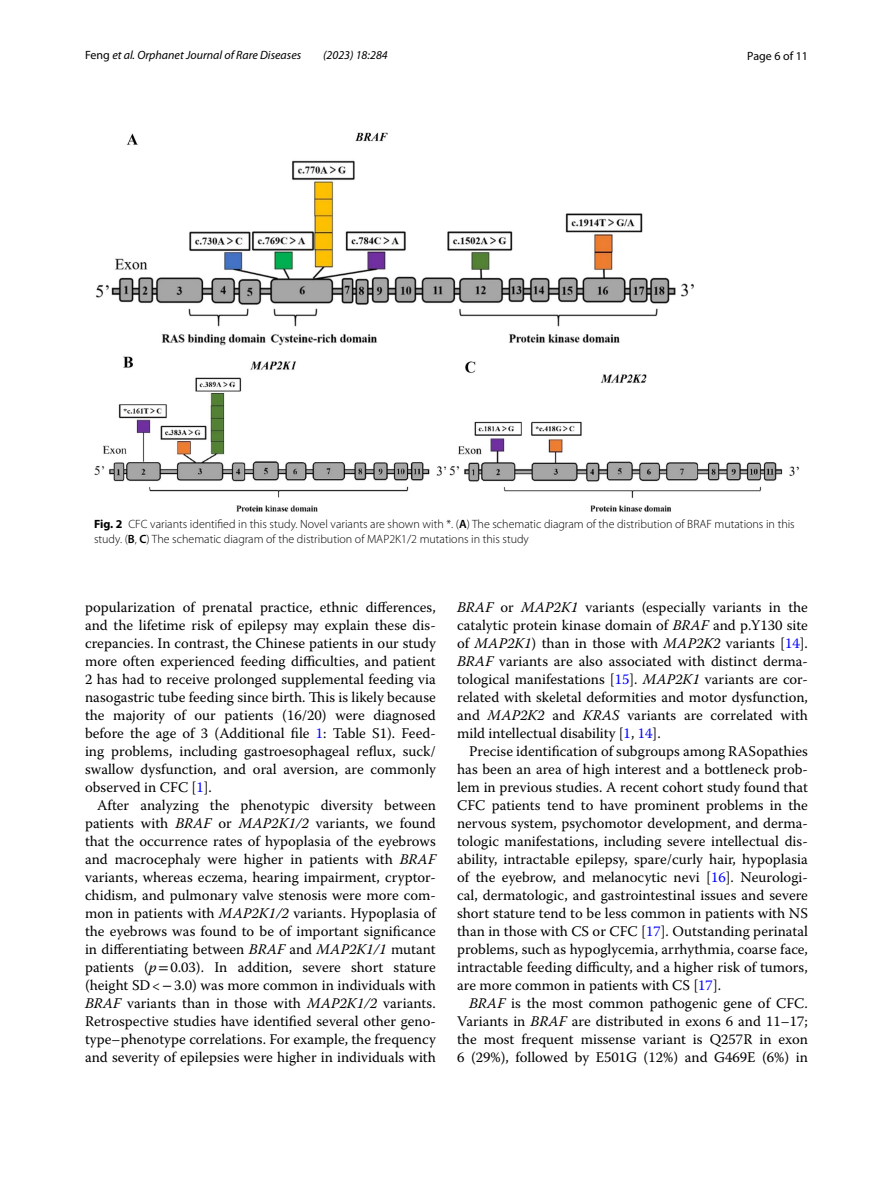
<style>
.page{position:relative;width:893px;height:1187px;background:#fff}
.page>*{position:absolute;margin:0;border:0;box-sizing:border-box;transform-origin:0 0}
.t1{font:14.7px/18px "Warnock Pro";color:#000;text-align:justify}
.t2{font:300 12px/15px "Myriad Pro";color:#000}
.t3{font:italic 12px "Myriad Pro";color:#000}
.t4{font:12px "Myriad Pro";color:#000}
.s1{font-style:normal}
.s2{font-weight:700}
.s3{font-weight:600}
.s4{color:#00f}
.s5{font-style:italic}
.s6{font-family:"STIX"}
</style>
<div class="page">
<img style="left:94px;top:133px;width:705px;height:379px">
<p class="t3" style="left:85px;top:48px;width:218px"><span class="s1">Feng</span> et al. Orphanet Journal of Rare Diseases</p>
<p class="t3" style="left:323px;top:48px;width:66px">(2023) 18:284</p>
<p class="t4" style="left:747px;top:48px;width:62px">Page 6 of 11</p>
<p class="t2" style="left:94px;top:516px;width:702px"><span class="s2">Fig. 2</span> CFC variants identified in this study. Novel variants are shown with *. (<span class="s3">A</span>) The schematic diagram of the distribution of BRAF mutations in this study. (<span class="s3">B</span>, <span class="s3">C</span>) The schematic diagram of the distribution of MAP2K1/2 mutations in this study</p>
<p class="t1" style="left:85px;top:597px;width:352px">popularization of prenatal practice, ethnic differences, and the lifetime risk of epilepsy may explain these dis&shy;crepancies. In contrast, the Chinese patients in our study more often experienced feeding difficulties, and patient 2 has had to receive prolonged supplemental feeding via nasogastric tube feeding since birth. This is likely because the majority of our patients (16/20) were diagnosed before the age of 3 (Additional file <span class="s4">1</span>: Table S1). Feed&shy;ing problems, including gastroesophageal reflux, suck/ swallow dysfunction, and oral aversion, are commonly observed in CFC [<span class="s4">1</span>].</p>
<p class="t1" style="left:85px;top:795px;width:352px;text-indent:12px">After analyzing the phenotypic diversity between patients with <span class="s5">BRAF</span> or <span class="s5">MAP2K1/2</span> variants, we found that the occurrence rates of hypoplasia of the eyebrows and macrocephaly were higher in patients with <span class="s5">BRAF </span>variants, whereas eczema, hearing impairment, cryptor&shy;chidism, and pulmonary valve stenosis were more com&shy;mon in patients with <span class="s5">MAP2K1/2</span> variants. Hypoplasia of the eyebrows was found to be of important significance in differentiating between <span class="s5">BRAF</span> and <span class="s5">MAP2K1/1</span> mutant patients (<span class="s5">p</span><span class="s6">=</span>0.03). In addition, severe short stature (height SD&lt;<span class="s6">−</span>3.0) was more common in individuals with <span class="s5">BRAF</span> variants than in those with <span class="s5">MAP2K1/2</span> variants.<br>Retrospective studies have identified several other geno&shy;type–phenotype correlations. For example, the frequency and severity of epilepsies were higher in individuals with</p>
<p class="t1" style="left:457px;top:597px;width:352px"><span class="s5">BRAF</span> or <span class="s5">MAP2K1</span> variants (especially variants in the catalytic protein kinase domain of <span class="s5">BRAF</span> and p.Y130 site of <span class="s5">MAP2K1</span>) than in those with <span class="s5">MAP2K2</span> variants [<span class="s4">14</span>].<br><span class="s5">BRAF</span> variants are also associated with distinct derma&shy;tological manifestations [<span class="s4">15</span>]. <span class="s5">MAP2K1</span> variants are cor&shy;related with skeletal deformities and motor dysfunction, and <span class="s5">MAP2K2</span> and <span class="s5">KRAS</span> variants are correlated with mild intellectual disability [<span class="s4">1</span>, <span class="s4">14</span>].</p>
<p class="t1" style="left:457px;top:741px;width:352px;text-indent:12px">Precise identification of subgroups among RASopathies has been an area of high interest and a bottleneck prob&shy;lem in previous studies. A recent cohort study found that CFC patients tend to have prominent problems in the nervous system, psychomotor development, and derma&shy;tologic manifestations, including severe intellectual dis&shy;ability, intractable epilepsy, spare/curly hair, hypoplasia of the eyebrow, and melanocytic nevi [<span class="s4">16</span>]. Neurologi&shy;cal, dermatologic, and gastrointestinal issues and severe short stature tend to be less common in patients with NS than in those with CS or CFC [<span class="s4">17</span>]. Outstanding perinatal problems, such as hypoglycemia, arrhythmia, coarse face, intractable feeding difficulty, and a higher risk of tumors, are more common in patients with CS [<span class="s4">17</span>].</p>
<p class="t1" style="left:457px;top:993px;width:352px;text-indent:12px"><span class="s5">BRAF</span> is the most common pathogenic gene of CFC.<br>Variants in <span class="s5">BRAF</span> are distributed in exons 6 and 11–17; the most frequent missense variant is Q257R in exon 6 (29%), followed by E501G (12%) and G469E (6%) in</p>
</div>
